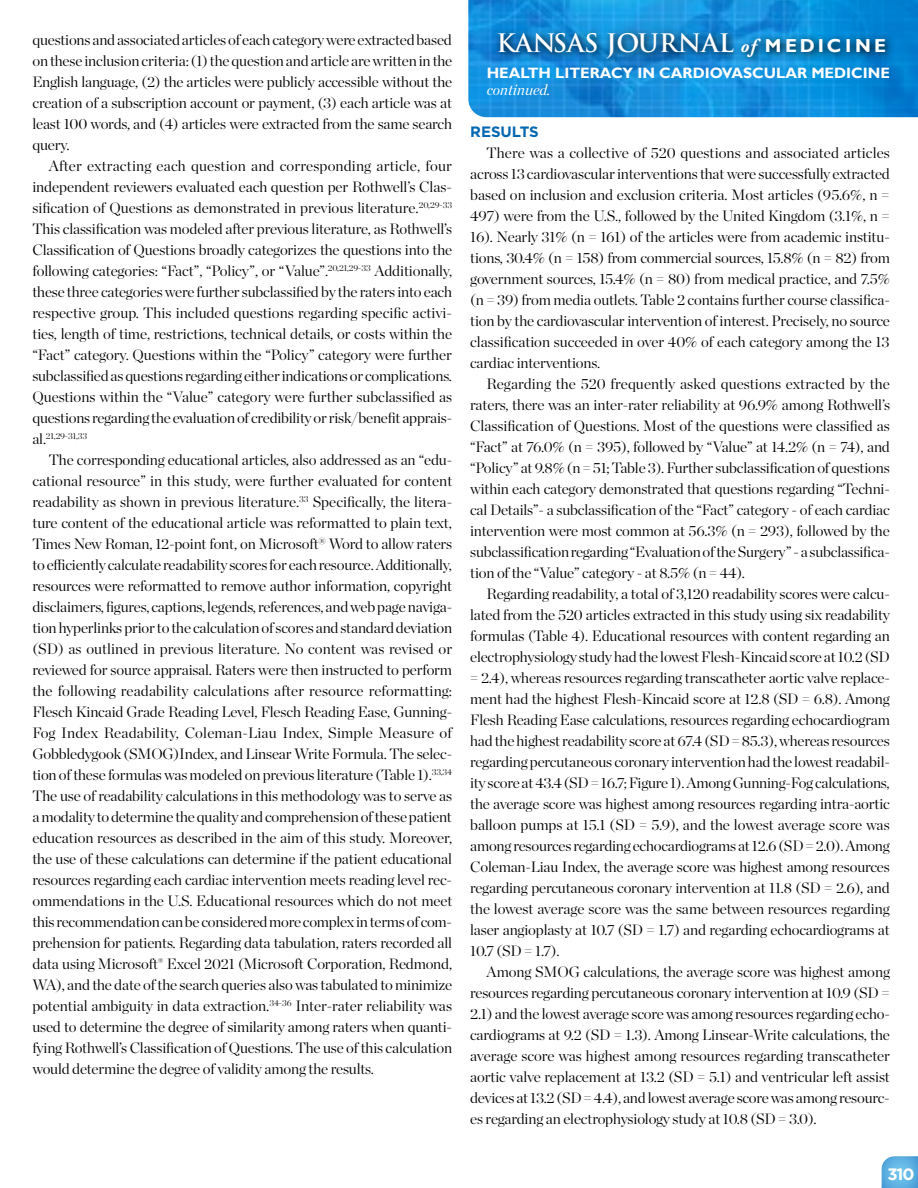
<style>
.page{position:relative;width:918px;height:1188px;background:#fff}
.page>*{position:absolute;margin:0;border:0;box-sizing:border-box;transform-origin:0 0}
.t1{font:700 24.9px "Trajan Pro";color:#fff}
.t2{font:700 16.5px "Gotham";color:#fff}
.t3{font:300 15px/21px "Chronicle Display";letter-spacing:-.01em;color:#000;text-align:justify}
.t4{font:700 15px "Gill Sans";color:#fff}
.t5{font:italic 15px "Chronicle Display";color:#fff}
.t6{font:700 15px "Gotham";color:#0067b1}
.t7{font:300 8.7px "Chronicle Display";letter-spacing:-.01em;color:#000}
.s1{font-size:15px}
.s2{font-family:"Adobe Garamond Pro";font-style:italic;font-size:18.75px}
.s3{font-family:"Gill Sans";font-size:18.75px}
</style>
<div class="page">
<img style="left:468px;top:0;width:450px;height:117px">
<svg style="left:494px;top:27px;width:402px;height:41px;background:#0f7abd"></svg>
<svg style="left:881px;top:1156px;width:37px;height:32px"></svg>
<p class="t3" style="left:32px;top:28px;width:421px">questions and associated articles of each category were extracted based on these inclusion criteria: (1) the question and article are written in the English language, (2) the articles were publicly accessible without the creation of a subscription account or payment, (3) each article was at least 100 words, and (4) articles were extracted from the same search query.</p>
<p class="t3" style="left:32px;top:154px;width:421px;text-indent:16px">After extracting each question and corresponding article, four independent reviewers evaluated each question per Rothwell’s Clas&shy;sification of Questions as demonstrated in previous literature.<sup>20,29-33<br></sup>This classification was modeled after previous literature, as Rothwell’s Classification of Questions broadly categorizes the questions into the following categories: “Fact”, “Policy”, or “Value”.<sup>20,21,29-33</sup> Additionally, these three categories were further subclassified by the raters into each respective group. This included questions regarding specific activi&shy;ties, length of time, restrictions, technical details, or costs within the “Fact” category. Questions within the “Policy” category were further subclassified as questions regarding either indications or complications.<br>Questions within the “Value” category were further subclassified as questions regarding the evaluation of credibility or risk/benefit apprais-</p>
<p class="t7" style="left:32px;top:429px;width:56px"><span class="s1">al.</span>21,29-31,33</p>
<p class="t3" style="left:32px;top:448px;width:421px;text-indent:17px">The corresponding educational articles, also addressed as an “edu&shy;cational resource” in this study, were further evaluated for content readability as shown in previous literature.<sup>33</sup> Specifically, the litera&shy;ture content of the educational article was reformatted to plain text, Times New Roman, 12-point font, on Microsoft<sup>®</sup> Word to allow raters to efficiently calculate readability scores for each resource. Additionally, resources were reformatted to remove author information, copyright disclaimers, figures, captions, legends, references, and web page naviga&shy;tion hyperlinks prior to the calculation of scores and standard deviation (SD) as outlined in previous literature. No content was revised or reviewed for source appraisal. Raters were then instructed to perform the following readability calculations after resource reformatting:<br>Flesch Kincaid Grade Reading Level, Flesch Reading Ease, Gunning-Fog Index Readability, Coleman-Liau Index, Simple Measure of Gobbledygook (SMOG)Index, and Linsear Write Formula. The selec&shy;tion of these formulas was modeled on previous literature (Table 1).<sup>33,34<br></sup>The use of readability calculations in this methodology was to serve as a modality to determine the quality and comprehension of these patient education resources as described in the aim of this study. Moreover, the use of these calculations can determine if the patient educational resources regarding each cardiac intervention meets reading level rec&shy;ommendations in the U.S. Educational resources which do not meet this recommendation can be considered more complex in terms of com&shy;prehension for patients. Regarding data tabulation, raters recorded all data using Microsoft® Excel 2021 (Microsoft Corporation, Redmond, WA), and the date of the search queries also was tabulated to minimize potential ambiguity in data extraction.<sup>34-36</sup> Inter-rater reliability was used to determine the degree of similarity among raters when quanti&shy;fying Rothwell’s Classification of Questions. The use of this calculation would determine the degree of validity among the results.</p>
<h1 class="t1" style="left:496px;top:28px;width:391px">KANSAS JOURNAL <span class="s2">of</span> <span class="s3">M EDIC I N E</span></h1>
<p class="t4" style="left:487px;top:64px;width:405px">HEALTH LITERACY IN CARDIOVASCULAR MEDICINE</p>
<p class="t5" style="left:487px;top:78px;width:65px">continued.</p>
<p class="t6" style="left:470px;top:121px;width:70px">RESULTS</p>
<p class="t3" style="left:470px;top:141px;width:421px;text-indent:16px">There was a collective of 520 questions and associated articles across 13 cardiovascular interventions that were successfully extracted based on inclusion and exclusion criteria. Most articles (95.6%, n = 497) were from the U.S., followed by the United Kingdom (3.1%, n = 16). Nearly 31% (n = 161) of the articles were from academic institu&shy;tions, 30.4% (n = 158) from commercial sources, 15.8% (n = 82) from government sources, 15.4% (n = 80) from medical practice, and 7.5% (n = 39) from media outlets. Table 2 contains further course classifica&shy;tion by the cardiovascular intervention of interest. Precisely, no source classification succeeded in over 40% of each category among the 13 cardiac interventions.</p>
<p class="t3" style="left:470px;top:372px;width:421px;text-indent:16px">Regarding the 520 frequently asked questions extracted by the raters, there was an inter-rater reliability at 96.9% among Rothwell’s Classification of Questions. Most of the questions were classified as “Fact” at 76.0% (n = 395), followed by “Value” at 14.2% (n = 74), and “Policy” at 9.8% (n = 51; Table 3). Further subclassification of questions within each category demonstrated that questions regarding “Techni&shy;cal Details”- a subclassification of the “Fact” category - of each cardiac intervention were most common at 56.3% (n = 293), followed by the subclassification regarding “Evaluation of the Surgery” - a subclassifica&shy;tion of the “Value” category - at 8.5% (n = 44).</p>
<p class="t3" style="left:470px;top:582px;width:421px;text-indent:16px">Regarding readability, a total of 3,120 readability scores were calcu&shy;lated from the 520 articles extracted in this study using six readability formulas (Table 4). Educational resources with content regarding an electrophysiology study had the lowest Flesh-Kincaid score at 10.2 (SD = 2.4), whereas resources regarding transcatheter aortic valve replace&shy;ment had the highest Flesh-Kincaid score at 12.8 (SD = 6.8). Among Flesh Reading Ease calculations, resources regarding echocardiogram had the highest readability score at 67.4 (SD = 85.3), whereas resources regarding percutaneous coronary intervention had the lowest readabil&shy;ity score at 43.4 (SD = 16.7; Figure 1). Among Gunning-Fog calculations, the average score was highest among resources regarding intra-aortic balloon pumps at 15.1 (SD = 5.9), and the lowest average score was among resources regarding echocardiograms at 12.6 (SD = 2.0). Among Coleman-Liau Index, the average score was highest among resources regarding percutaneous coronary intervention at 11.8 (SD = 2.6), and the lowest average score was the same between resources regarding laser angioplasty at 10.7 (SD = 1.7) and regarding echocardiograms at 10.7 (SD = 1.7).</p>
<p class="t3" style="left:470px;top:960px;width:421px;text-indent:16px">Among SMOG calculations, the average score was highest among resources regarding percutaneous coronary intervention at 10.9 (SD = 2.1) and the lowest average score was among resources regarding echo&shy;cardiograms at 9.2 (SD = 1.3). Among Linsear-Write calculations, the average score was highest among resources regarding transcatheter aortic valve replacement at 13.2 (SD = 5.1) and ventricular left assist devices at 13.2 (SD = 4.4), and lowest average score was among resourc&shy;es regarding an electrophysiology study at 10.8 (SD = 3.0).</p>
<p class="t2" style="left:888px;top:1164px;width:28px">310</p>
</div>
